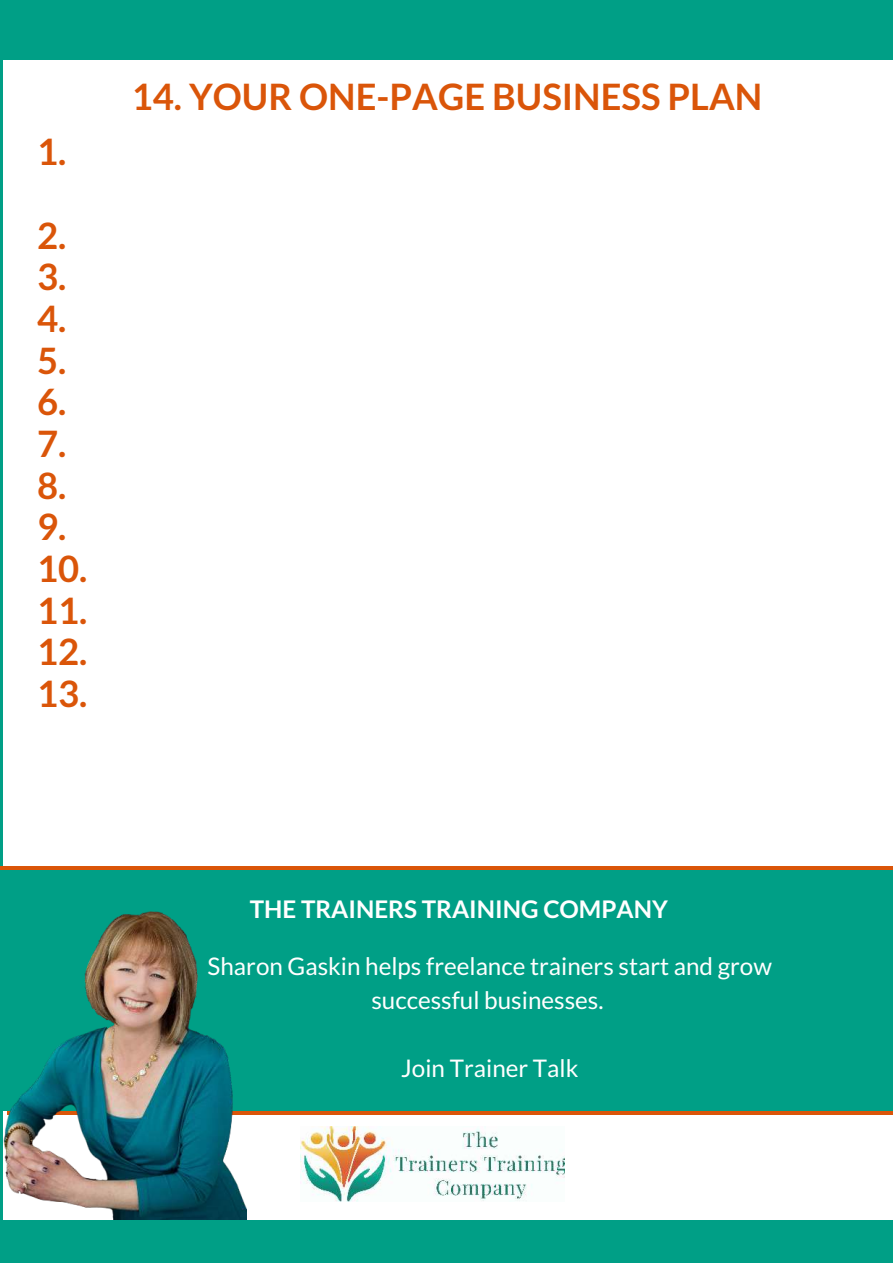
<style>
.page{position:relative;width:893px;height:1263px;background:#009f86}
.page>*{position:absolute;margin:0;border:0;box-sizing:border-box;transform-origin:0 0}
.t1{font:700 36.3px/41.7px "Lato";color:#da5509}
.t2{font:24.3px/33.8px "Lato";color:#fff;text-align:center}
.t3{font:700 24.3px "Lato";color:#fff}
</style>
<div class="page">
<div style="left:3px;top:60px;width:890px;height:1159px;background:#fff"></div>
<div style="left:0;top:868px;width:893px;height:242px;background:#009f86"></div>
<hr style="left:0;top:866px;width:893px;height:3px;background:#da5509">
<hr style="left:7px;top:1111px;width:886px;height:4px;background:#da5509">
<img style="left:3px;top:911px;width:244px;height:308px">
<img style="left:301px;top:1126px;width:263px;height:75px">
<h1 class="t1" style="left:37px;top:131px;width:31px">1.</h1>
<h1 class="t1" style="left:37px;top:214px;width:52px">2.<br>3.<br>4.<br>5.<br>6.<br>7.<br>8.<br>9.<br>10.<br>11.<br>12.<br>13.</h1>
<h1 class="t1" style="left:132px;top:76px;width:632px">14. YOUR ONE-PAGE BUSINESS PLAN</h1>
<p class="t3" style="left:250px;top:895px;width:420px">THE TRAINERS TRAINING COMPANY</p>
<p class="t2" style="left:208px;top:949px;width:566px">Sharon Gaskin helps freelance trainers start and grow successful businesses.</p>
<p class="t2" style="left:401px;top:1051px;width:179px">Join Trainer Talk</p>
</div>
